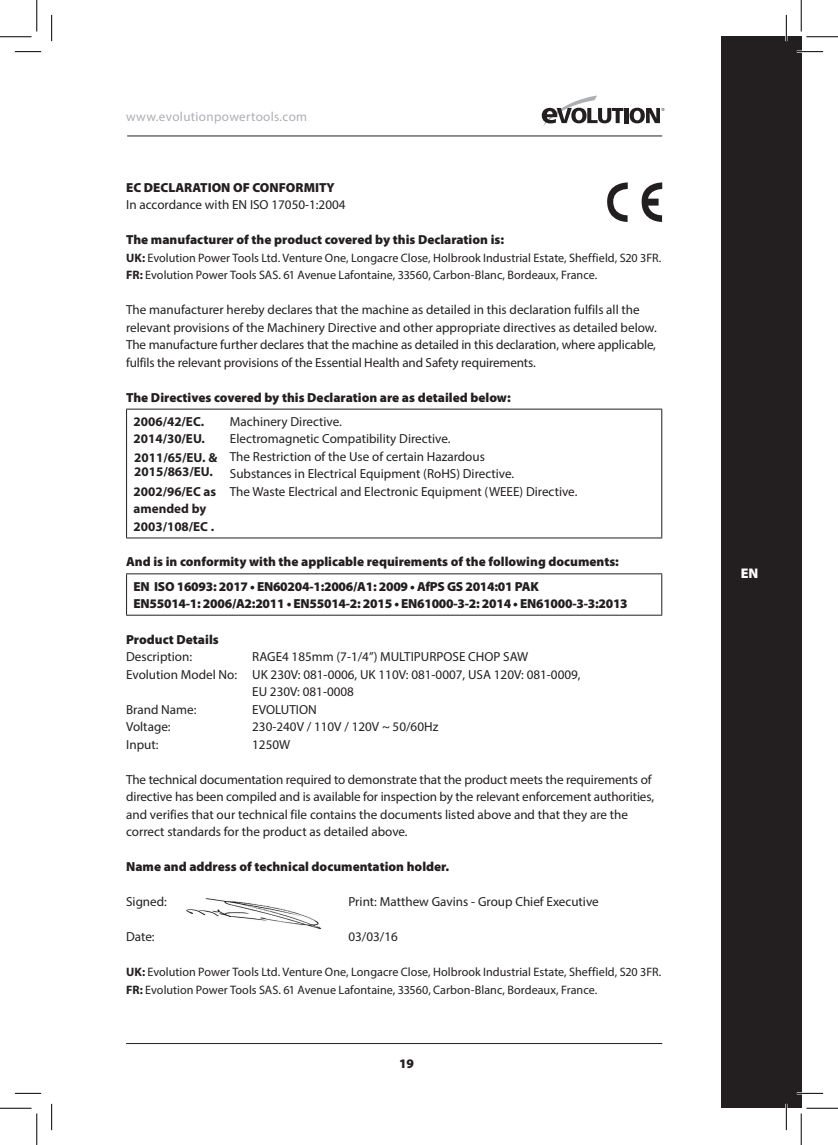
<style>
.page{position:relative;width:838px;height:1145px;background:#fff}
.page>*{position:absolute;margin:0;border:0;box-sizing:border-box;transform-origin:0 0}
.t1{font:900 14px "Myriad Pro";color:#fff}
.t2{font:13.12px/17.5px "Myriad Pro";color:#231f20}
.t3{font:900 13.12px "Myriad Pro";color:#231f20}
.t4{font:900 13.12px "Myriad Pro";letter-spacing:-.02em;color:#231f20}
.t5{font:700 13.12px "Myriad Pro";color:#231f20}
.t6{font:13.12px "Myriad Pro";letter-spacing:.025em;color:#aeafb3}
.t7{font:12.25px "Myriad Pro";color:#231f20}
.s1{font-weight:700}
</style>
<div class="page">
<svg style="left:541px;top:96px;width:82px;height:30px"></svg>
<hr style="left:624px;top:108px;width:4px;height:15px;background:#231f20">
<svg style="left:629px;top:108px;width:35px;height:15px"></svg>
<hr style="left:127px;top:136px;width:535px;height:1px;background:#231f20">
<hr style="left:126px;top:1043px;width:536px;height:1px;background:#231f20">
<div style="left:721px;top:37px;width:80px;height:1071px;background:#231f20"></div>
<hr style="left:126px;top:410px;width:1px;height:128px;background:#231f20">
<hr style="left:126px;top:409px;width:536px;height:1px;background:#231f20">
<hr style="left:661px;top:410px;width:1px;height:128px;background:#231f20">
<hr style="left:126px;top:538px;width:536px;height:1px;background:#231f20">
<hr style="left:126px;top:574px;width:1px;height:41px;background:#231f20">
<hr style="left:126px;top:573px;width:536px;height:1px;background:#231f20">
<hr style="left:661px;top:574px;width:1px;height:41px;background:#231f20">
<hr style="left:126px;top:615px;width:536px;height:1px;background:#231f20">
<svg style="left:607px;top:182px;width:20px;height:40px"></svg>
<svg style="left:641px;top:182px;width:21px;height:40px"></svg>
<img style="left:187px;top:898px;width:135px;height:31px">
<hr style="left:796px;top:51px;width:27px;height:2px;background:#fff">
<hr style="left:796px;top:1092px;width:27px;height:2px;background:#fff">
<hr style="left:785px;top:15px;width:2px;height:26px;background:#fff">
<hr style="left:785px;top:1104px;width:2px;height:26px;background:#fff">
<svg style="left:15px;top:51px;width:26px;height:1px"></svg>
<svg style="left:796px;top:51px;width:27px;height:1px"></svg>
<svg style="left:15px;top:1093px;width:26px;height:1px"></svg>
<svg style="left:796px;top:1093px;width:27px;height:1px"></svg>
<svg style="left:51px;top:15px;width:1px;height:26px"></svg>
<svg style="left:51px;top:1104px;width:1px;height:26px"></svg>
<svg style="left:786px;top:15px;width:1px;height:26px"></svg>
<svg style="left:786px;top:1104px;width:1px;height:26px"></svg>
<hr style="left:0;top:36px;width:32px;height:1px;background:#000">
<hr style="left:806px;top:36px;width:31px;height:1px;background:#000">
<hr style="left:0;top:1108px;width:32px;height:1px;background:#000">
<hr style="left:806px;top:1108px;width:31px;height:1px;background:#000">
<hr style="left:36px;top:0;width:1px;height:31px;background:#000">
<hr style="left:36px;top:1113px;width:1px;height:32px;background:#000">
<hr style="left:800px;top:0;width:1px;height:31px;background:#000">
<hr style="left:800px;top:1113px;width:1px;height:32px;background:#000">
<p class="t6" style="left:126px;top:108px;width:183px">www.evolutionpowertools.com</p>
<p class="t3" style="left:126px;top:179px;width:210px">EC DECLARATION OF CONFORMITY</p>
<p class="t2" style="left:126px;top:196px;width:221px">In accordance with EN ISO 17050-1:2004</p>
<p class="t3" style="left:126px;top:231px;width:379px">The manufacturer of the product covered by this Declaration is:</p>
<p class="t7" style="left:126px;top:250px;width:536px"><span class="s1">UK:</span> Evolution Power Tools Ltd. Venture One, Longacre Close, Holbrook Industrial Estate, Sheffield, S20 3FR.</p>
<p class="t7" style="left:126px;top:268px;width:472px"><span class="s1">FR:</span> Evolution Power Tools SAS. 61 Avenue Lafontaine, 33560, Carbon-Blanc, Bordeaux, France.</p>
<p class="t2" style="left:126px;top:301px;width:532px">The manufacturer hereby declares that the machine as detailed in this declaration fulfils all the relevant provisions of the Machinery Directive and other appropriate directives as detailed below.</p>
<p class="t2" style="left:126px;top:336px;width:531px">The manufacture further declares that the machine as detailed in this declaration, where applicable, fulfils the relevant provisions of the Essential Health and Safety requirements.</p>
<p class="t3" style="left:126px;top:389px;width:386px">The Directives covered by this Declaration are as detailed below:</p>
<p class="t5" style="left:133px;top:413px;width:72px">2006/42/EC.</p>
<p class="t2" style="left:230px;top:413px;width:113px">Machinery Directive.</p>
<p class="t5" style="left:133px;top:430px;width:73px">2014/30/EU.</p>
<p class="t2" style="left:230px;top:430px;width:222px">Electromagnetic Compatibility Directive.</p>
<p class="t2" style="left:230px;top:448px;width:256px">The Restriction of the Use of certain Hazardous</p>
<p class="t2" style="left:230px;top:465px;width:286px">Substances in Electrical Equipment (RoHS) Directive.</p>
<p class="t2" style="left:133px;top:483px;width:445px"><span class="s1">2002/96/EC as</span> The Waste Electrical and Electronic Equipment (WEEE) Directive.</p>
<p class="t5" style="left:133px;top:500px;width:74px">amended by</p>
<p class="t5" style="left:133px;top:518px;width:82px">2003/108/EC .</p>
<p class="t3" style="left:126px;top:553px;width:494px">And is in conformity with the applicable requirements of the following documents:</p>
<p class="t4" style="left:133px;top:578px;width:407px">EN ISO 16093: 2017 • EN60204-1:2006/A1: 2009 • AfPS GS 2014:01 PAK</p>
<p class="t4" style="left:133px;top:595px;width:495px">EN55014-1: 2006/A2:2011 • EN55014-2: 2015 • EN61000-3-2: 2014 • EN61000-3-3:2013</p>
<p class="t3" style="left:126px;top:630px;width:94px">Product Details</p>
<p class="t2" style="left:126px;top:648px;width:67px">Description:</p>
<p class="t2" style="left:252px;top:648px;width:277px">RAGE4 185mm (7-1/4”) MULTIPURPOSE CHOP SAW</p>
<p class="t2" style="left:252px;top:665px;width:330px;text-indent:-126px">Evolution Model No: UK 230V: 081-0006, UK 110V: 081-0007, USA 120V: 081-0009,<br>EU 230V: 081-0008</p>
<p class="t2" style="left:126px;top:700px;width:72px">Brand Name:</p>
<p class="t2" style="left:252px;top:700px;width:66px">EVOLUTION</p>
<p class="t2" style="left:126px;top:718px;width:46px">Voltage:</p>
<p class="t2" style="left:252px;top:718px;width:188px">230-240V / 110V / 120V ~ 50/60Hz</p>
<p class="t2" style="left:126px;top:735px;width:34px">Input:</p>
<p class="t2" style="left:252px;top:735px;width:40px">1250W</p>
<p class="t2" style="left:126px;top:770px;width:529px">The technical documentation required to demonstrate that the product meets the requirements of directive has been compiled and is available for inspection by the relevant enforcement authorities, and verifies that our technical file contains the documents listed above and that they are the correct standards for the product as detailed above.</p>
<p class="t3" style="left:126px;top:858px;width:325px">Name and address of technical documentation holder.</p>
<p class="t2" style="left:126px;top:893px;width:42px">Signed:</p>
<p class="t2" style="left:348px;top:893px;width:252px">Print: Matthew Gavins - Group Chief Executive</p>
<p class="t2" style="left:126px;top:928px;width:30px">Date:</p>
<p class="t2" style="left:348px;top:928px;width:51px">03/03/16</p>
<p class="t7" style="left:126px;top:964px;width:536px"><span class="s1">UK:</span> Evolution Power Tools Ltd. Venture One, Longacre Close, Holbrook Industrial Estate, Sheffield, S20 3FR.</p>
<p class="t7" style="left:126px;top:982px;width:472px"><span class="s1">FR:</span> Evolution Power Tools SAS. 61 Avenue Lafontaine, 33560, Carbon-Blanc, Bordeaux, France.</p>
<p class="t5" style="left:134px;top:449px;width:85px">2011/65/EU. &amp;</p>
<p class="t5" style="left:134px;top:463px;width:80px">2015/863/EU.</p>
<p class="t3" style="left:399px;top:1055px;width:17px">19</p>
<p class="t1" style="left:740px;top:564px;width:19px">EN</p>
</div>
